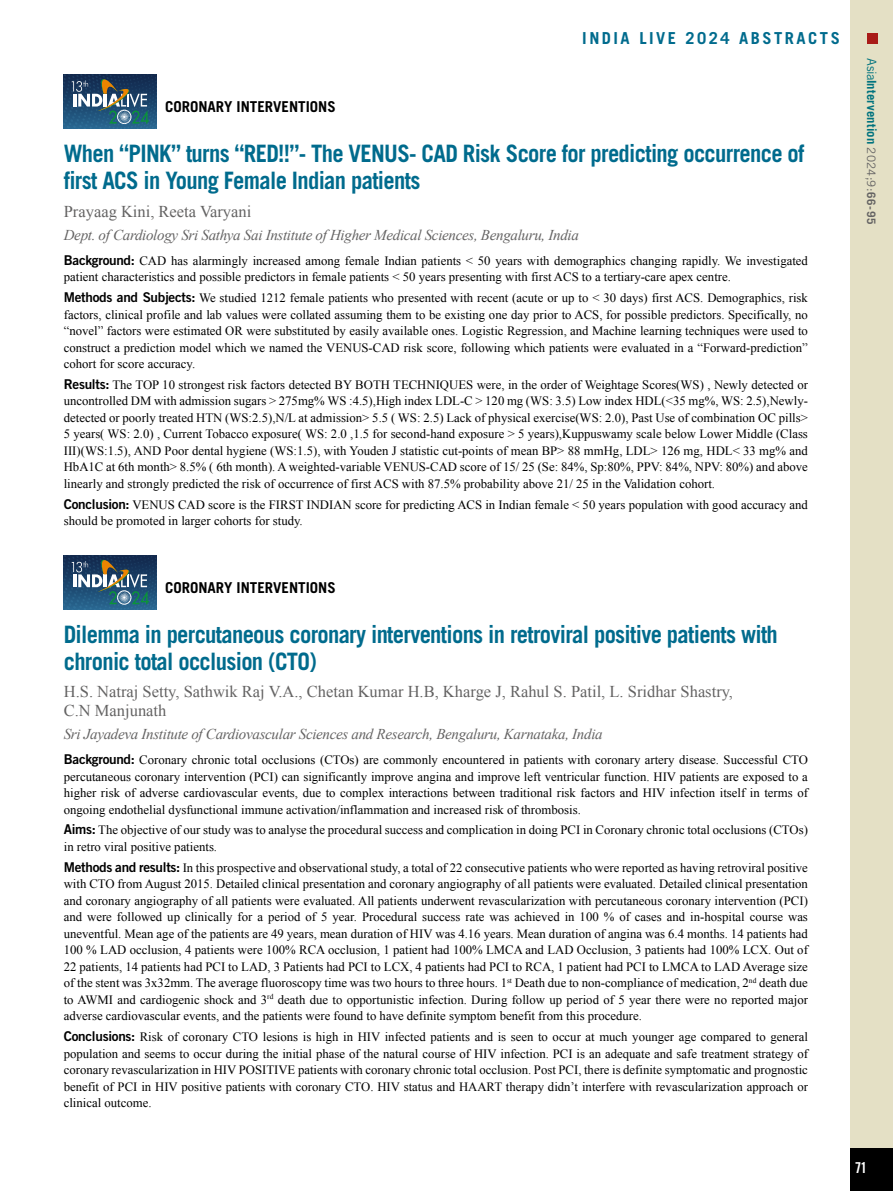
<style>
.page{position:relative;width:893px;height:1191px;background:#fff}
.page>*{position:absolute;margin:0;border:0;box-sizing:border-box;transform-origin:0 0}
.t1{font:700 24px/27px "Trade Gothic LT Std";letter-spacing:-.03em;color:#006b8d;scale:.94 1}
.t2{font:16.5px/18.8px "Times New Roman";color:#646363}
.t3{font:700 16.5px "Trade Gothic LT Std";letter-spacing:.15em;color:#006b8d}
.t4{font:italic 15px "Times New Roman";letter-spacing:-.02em;color:#646363}
.t5{font:700 15px "Trade Gothic LT Std";color:#000}
.t6{font:15px "Trade Gothic LT Std Bd Cn 20";color:#fff}
.t7{font:12.75px/16.5px "Times New Roman";color:#000;text-align:justify}
.t8{font:700 12.75px "Trade Gothic LT Std";letter-spacing:.005em;color:#00737e}
.s1{font-family:"Trade Gothic LT Std Bd 2";font-size:13.5px}
.s2{font-weight:400}
.s3{font-weight:400;font-size:11.7px;color:#646363}
.s4{font-size:11.7px;color:#646363}
</style>
<div class="page">
<div style="left:850px;top:0;width:43px;height:1191px;background:#e4e0c5"></div>
<div style="left:850px;top:1148px;width:43px;height:43px;background:#000"></div>
<div style="left:867px;top:34px;width:11px;height:10px;background:#a91b18"></div>
<svg style="left:64px;top:75px;width:93px;height:54px;background:#3e617a"></svg>
<svg style="left:64px;top:555px;width:93px;height:55px;background:#3d6079"></svg>
<p class="t3" style="left:582px;top:28px;width:259px">INDIA LIVE 2024 ABSTRACTS</p>
<p class="t5" style="left:165px;top:97px;width:172px">CORONARY INTERVENTIONS</p>
<h1 class="t1" style="left:64px;top:140px;width:789px">When “PINK” turns “RED!!”- The VENUS- CAD Risk Score for predicting occurrence of first ACS in Young Female Indian patients</h1>
<p class="t2" style="left:64px;top:201px;width:189px">Prayaag Kini, Reeta Varyani</p>
<p class="t4" style="left:64px;top:224px;width:517px">Dept. of Cardiology Sri Sathya Sai Institute of Higher Medical Sciences, Bengaluru, India</p>
<p class="t7" style="left:64px;top:252px;width:746px"><span class="s1">Background:</span> CAD has alarmingly increased among female Indian patients &lt; 50 years with demographics changing rapidly. We investigated patient characteristics and possible predictors in female patients &lt; 50 years presenting with first ACS to a tertiary-care apex centre.</p>
<p class="t7" style="left:64px;top:289px;width:746px"><span class="s1">Methods and Subjects:</span> We studied 1212 female patients who presented with recent (acute or up to &lt; 30 days) first ACS. Demographics, risk factors, clinical profile and lab values were collated assuming them to be existing one day prior to ACS, for possible predictors. Specifically, no “novel” factors were estimated OR were substituted by easily available ones. Logistic Regression, and Machine learning techniques were used to construct a prediction model which we named the VENUS-CAD risk score, following which patients were evaluated in a “Forward-prediction” cohort for score accuracy.</p>
<p class="t7" style="left:64px;top:376px;width:746px"><span class="s1">Results:</span> The TOP 10 strongest risk factors detected BY BOTH TECHNIQUES were, in the order of Weightage Scores(WS) , Newly detected or uncontrolled DM with admission sugars &gt; 275mg% WS :4.5),High index LDL-C &gt; 120 mg (WS: 3.5) Low index HDL(&lt;35 mg%, WS: 2.5),Newly&shy;detected or poorly treated HTN (WS:2.5),N/L at admission&gt; 5.5 ( WS: 2.5) Lack of physical exercise(WS: 2.0), Past Use of combination OC pills&gt; 5 years( WS: 2.0) , Current Tobacco exposure( WS: 2.0 ,1.5 for second-hand exposure &gt; 5 years),Kuppuswamy scale below Lower Middle (Class III)(WS:1.5), AND Poor dental hygiene (WS:1.5), with Youden J statistic cut-points of mean BP&gt; 88 mmHg, LDL&gt; 126 mg, HDL&lt; 33 mg% and HbA1C at 6th month&gt; 8.5% ( 6th month). A weighted-variable VENUS-CAD score of 15/ 25 (Se: 84%, Sp:80%, PPV: 84%, NPV: 80%) and above linearly and strongly predicted the risk of occurrence of first ACS with 87.5% probability above 21/ 25 in the Validation cohort.</p>
<p class="t7" style="left:64px;top:496px;width:746px"><span class="s1">Conclusion:</span> VENUS CAD score is the FIRST INDIAN score for predicting ACS in Indian female &lt; 50 years population with good accuracy and should be promoted in larger cohorts for study.</p>
<p class="t5" style="left:165px;top:578px;width:172px">CORONARY INTERVENTIONS</p>
<h1 class="t1" style="left:64px;top:620px;width:761px">Dilemma in percutaneous coronary interventions in retroviral positive patients with chronic total occlusion (CTO)</h1>
<p class="t2" style="left:64px;top:682px;width:671px">H.S. Natraj Setty, Sathwik Raj V.A., Chetan Kumar H.B, Kharge J, Rahul S. Patil, L. Sridhar Shastry,<br>C.N Manjunath</p>
<p class="t4" style="left:64px;top:724px;width:540px">Sri Jayadeva Institute of Cardiovascular Sciences and Research, Bengaluru, Karnataka, India</p>
<p class="t7" style="left:64px;top:751px;width:746px"><span class="s1">Background:</span> Coronary chronic total occlusions (CTOs) are commonly encountered in patients with coronary artery disease. Successful CTO percutaneous coronary intervention (PCI) can significantly improve angina and improve left ventricular function. HIV patients are exposed to a higher risk of adverse cardiovascular events, due to complex interactions between traditional risk factors and HIV infection itself in terms of ongoing endothelial dysfunctional immune activation/inflammation and increased risk of thrombosis.</p>
<p class="t7" style="left:64px;top:821px;width:746px"><span class="s1">Aims:</span> The objective of our study was to analyse the procedural success and complication in doing PCI in Coronary chronic total occlusions (CTOs) in retro viral positive patients.</p>
<p class="t7" style="left:64px;top:859px;width:746px"><span class="s1">Methods and results:</span> In this prospective and observational study, a total of 22 consecutive patients who were reported as having retroviral positive with CTO from August 2015. Detailed clinical presentation and coronary angiography of all patients were evaluated. Detailed clinical presentation and coronary angiography of all patients were evaluated. All patients underwent revascularization with percutaneous coronary intervention (PCI) and were followed up clinically for a period of 5 year. Procedural success rate was achieved in 100 % of cases and in-hospital course was uneventful. Mean age of the patients are 49 years, mean duration of HIV was 4.16 years. Mean duration of angina was 6.4 months. 14 patients had 100 % LAD occlusion, 4 patients were 100% RCA occlusion, 1 patient had 100% LMCA and LAD Occlusion, 3 patients had 100% LCX. Out of 22 patients, 14 patients had PCI to LAD, 3 Patients had PCI to LCX, 4 patients had PCI to RCA, 1 patient had PCI to LMCA to LAD Average size of the stent was 3x32mm. The average fluoroscopy time was two hours to three hours. 1<sup>st</sup> Death due to non-compliance of medication, 2<sup>nd</sup> death due to AWMI and cardiogenic shock and 3<sup>rd</sup> death due to opportunistic infection. During follow up period of 5 year there were no reported major adverse cardiovascular events, and the patients were found to have definite symptom benefit from this procedure.</p>
<p class="t7" style="left:64px;top:1028px;width:746px"><span class="s1">Conclusions:</span> Risk of coronary CTO lesions is high in HIV infected patients and is seen to occur at much younger age compared to general population and seems to occur during the initial phase of the natural course of HIV infection. PCI is an adequate and safe treatment strategy of coronary revascularization in HIV POSITIVE patients with coronary chronic total occlusion. Post PCI, there is definite symptomatic and prognostic benefit of PCI in HIV positive patients with coronary CTO. HIV status and HAART therapy didn’t interfere with revascularization approach or clinical outcome.</p>
<p class="t8" style="left:879px;top:58px;width:167px;rotate:90deg"><span class="s2">Asia</span>Intervention <span class="s3">2024;9:</span><span class="s4">66-95</span></p>
<p class="t6" style="left:855px;top:1158px;width:14px">71</p>
</div>
